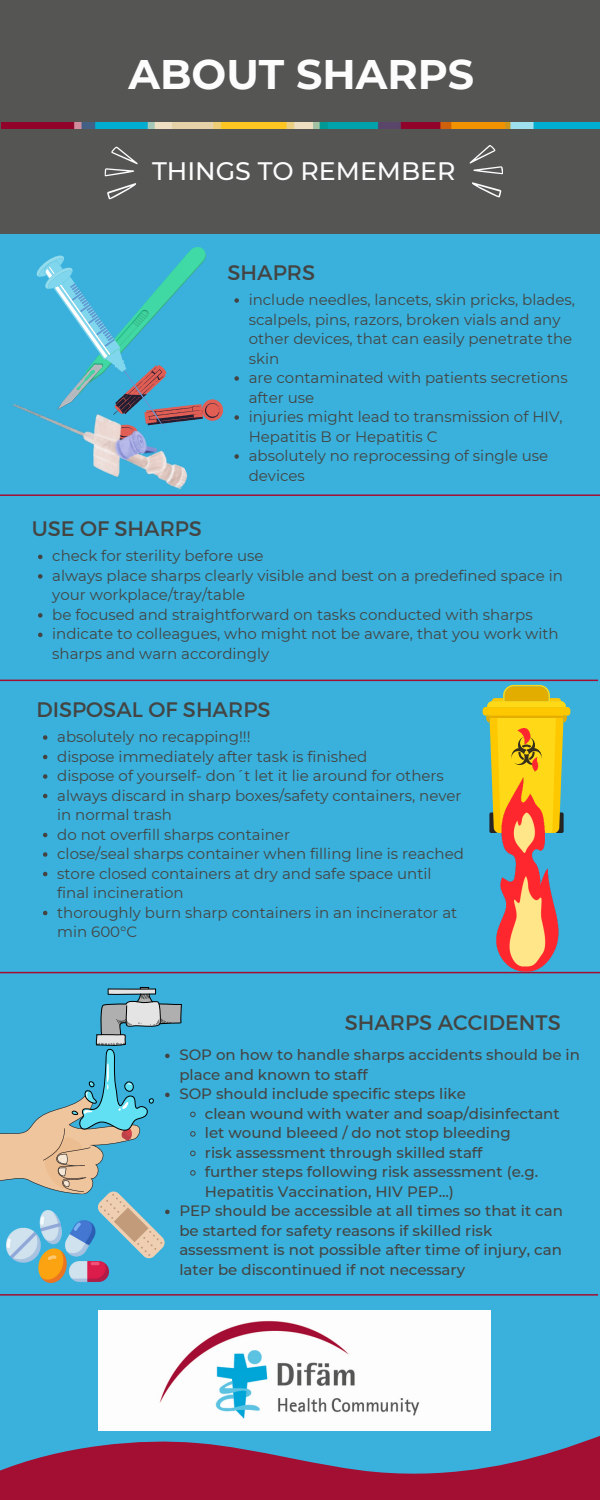
<style>
.page{position:relative;width:600px;height:1500px;background:#39b1dc}
.page>*{position:absolute;margin:0;border:0;box-sizing:border-box;transform-origin:0 0}
.t1{font:700 41.3px "Montserrat";color:#fcfcfc}
.t2{font:500 25.3px "Montserrat";color:#fcfcfc}
.t3{font:21px "Montserrat";color:#444443}
.t4{font:15px/19.5px "Montserrat";color:#444443}
.t5{font:500 15px/19.5px "Montserrat";color:#444443}
</style>
<div class="page">
<svg style="left:0;top:1340px;width:600px;height:160px"></svg>
<div style="left:0;top:0;width:600px;height:234px;background:#555554"></div>
<svg style="left:104px;top:146px;width:34px;height:54px"></svg>
<svg style="left:469px;top:145px;width:34px;height:53px"></svg>
<hr style="left:0;top:494px;width:600px;height:2px;background:#a30e33">
<hr style="left:0;top:680px;width:598px;height:1px;background:#a30e33">
<hr style="left:0;top:972px;width:600px;height:1px;background:#a30e33">
<hr style="left:0;top:1294px;width:598px;height:2px;background:#a30e33">
<img style="left:99px;top:1311px;width:392px;height:120px">
<img style="left:1px;top:122px;width:599px;height:6px">
<svg style="left:36px;top:250px;width:187px;height:171px"></svg>
<img style="left:11px;top:351px;width:181px;height:144px">
<svg style="left:483px;top:685px;width:87px;height:148px"></svg>
<img style="left:495px;top:729px;width:64px;height:243px">
<img style="left:13px;top:1259px;width:95px;height:23px">
<svg style="left:190px;top:1111px;width:6px;height:7px"></svg>
<svg style="left:190px;top:1131px;width:6px;height:6px"></svg>
<svg style="left:190px;top:1150px;width:6px;height:7px"></svg>
<svg style="left:190px;top:1170px;width:6px;height:6px"></svg>
<svg style="left:0;top:987px;width:182px;height:272px"></svg>
<svg style="left:43px;top:735px;width:4px;height:5px"></svg>
<svg style="left:43px;top:755px;width:4px;height:4px"></svg>
<svg style="left:43px;top:774px;width:4px;height:5px"></svg>
<svg style="left:43px;top:794px;width:4px;height:4px"></svg>
<svg style="left:43px;top:833px;width:4px;height:4px"></svg>
<svg style="left:43px;top:852px;width:4px;height:5px"></svg>
<svg style="left:43px;top:872px;width:4px;height:4px"></svg>
<svg style="left:43px;top:911px;width:4px;height:4px"></svg>
<svg style="left:38px;top:555px;width:5px;height:4px"></svg>
<svg style="left:38px;top:574px;width:5px;height:5px"></svg>
<svg style="left:38px;top:613px;width:5px;height:5px"></svg>
<svg style="left:38px;top:633px;width:5px;height:4px"></svg>
<svg style="left:234px;top:298px;width:5px;height:5px"></svg>
<svg style="left:234px;top:376px;width:5px;height:5px"></svg>
<svg style="left:234px;top:415px;width:5px;height:5px"></svg>
<svg style="left:234px;top:454px;width:5px;height:5px"></svg>
<p class="t1" style="left:128px;top:49px;width:347px">ABOUT SHARPS</p>
<p class="t2" style="left:152px;top:156px;width:305px">THINGS TO REMEMBER</p>
<p class="t3" style="left:228px;top:259px;width:89px">SHAPRS</p>
<p class="t4" style="left:249px;top:290px;width:328px">include needles, lancets, skin pricks, blades, scalpels, pins, razors, broken vials and any other devices, that can easily penetrate the skin</p>
<p class="t4" style="left:249px;top:368px;width:321px">are contaminated with patients secretions after use</p>
<p class="t4" style="left:249px;top:407px;width:316px">injuries might lead to transmission of HIV,<br>Hepatitis B or Hepatitis C</p>
<p class="t4" style="left:249px;top:446px;width:301px">absolutely no reprocessing of single use devices</p>
<p class="t3" style="left:32px;top:515px;width:172px">USE OF SHARPS</p>
<p class="t4" style="left:52px;top:546px;width:213px">check for sterility before use</p>
<p class="t4" style="left:52px;top:566px;width:512px">always place sharps clearly visible and best on a predefined space in your workplace/tray/table</p>
<p class="t4" style="left:52px;top:605px;width:482px">be focused and straightforward on tasks conducted with sharps</p>
<p class="t4" style="left:52px;top:624px;width:508px">indicate to colleagues, who might not be aware, that you work with sharps and warn accordingly</p>
<p class="t3" style="left:36px;top:696px;width:236px">DISPOSAL OF SHARPS</p>
<p class="t4" style="left:57px;top:727px;width:195px">absolutely no recapping!!!</p>
<p class="t4" style="left:57px;top:746px;width:312px">dispose immediately after task is finished</p>
<p class="t4" style="left:57px;top:766px;width:388px">dispose of yourself- don´t let it lie around for others</p>
<p class="t4" style="left:57px;top:785px;width:406px">always discard in sharp boxes/safety containers, never in normal trash</p>
<p class="t4" style="left:57px;top:824px;width:234px">do not overfill sharps container</p>
<p class="t4" style="left:57px;top:844px;width:408px">close/seal sharps container when filling line is reached</p>
<p class="t4" style="left:57px;top:863px;width:376px">store closed containers at dry and safe space until final incineration</p>
<p class="t4" style="left:57px;top:902px;width:402px">thoroughly burn sharp containers in an incinerator at min 600°C</p>
<p class="t3" style="left:345px;top:1009px;width:217px">SHARPS ACCIDENTS</p>
<p class="t5" style="left:179px;top:1045px;width:402px">SOP on how to handle sharps accidents should be in place and known to staff</p>
<p class="t5" style="left:179px;top:1084px;width:288px">SOP should include specific steps like</p>
<p class="t5" style="left:205px;top:1104px;width:356px">clean wound with water and soap/disinfectant</p>
<p class="t5" style="left:205px;top:1123px;width:307px">let wound bleeed / do not stop bleeding</p>
<p class="t5" style="left:205px;top:1143px;width:279px">risk assessment through skilled staff</p>
<p class="t5" style="left:205px;top:1162px;width:335px">further steps following risk assessment (e.g.<br>Hepatitis Vaccination, HIV PEP...)</p>
<p class="t5" style="left:179px;top:1201px;width:385px">PEP should be accessible at all times so that it can be started for safety reasons if skilled risk assessment is not possible after time of injury, can later be discontinued if not necessary</p>
</div>
